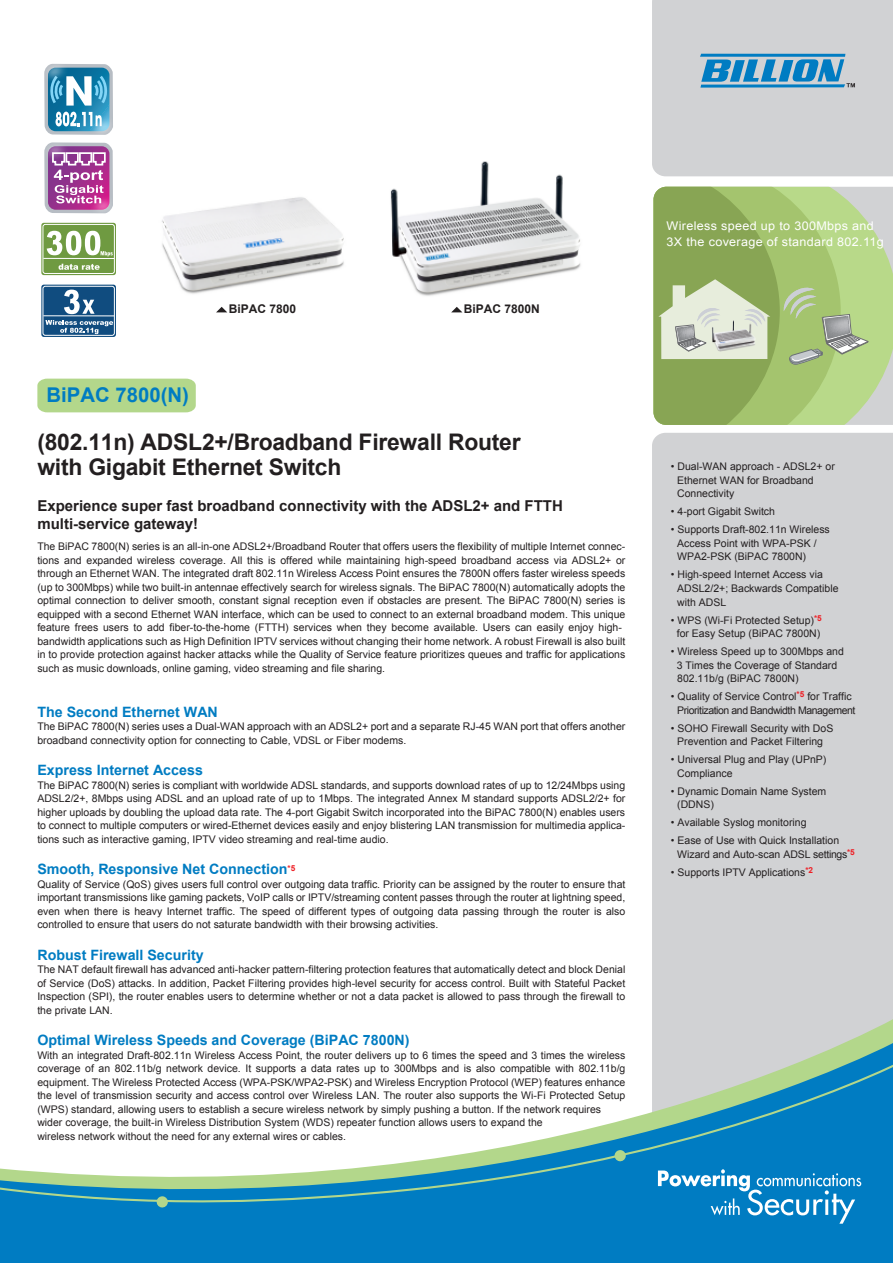
<style>
.page{position:relative;width:893px;height:1263px;background:#fff}
.page>*{position:absolute;margin:0;border:0;box-sizing:border-box;transform-origin:0 0}
.t1{font:700 22.95px/25.8px "Arial";letter-spacing:-.01em;color:#231f20}
.t2{font:700 20.4px "Arial";color:#007cc2}
.t3{font:700 15px/18px "Arial";color:#231f20}
.t4{font:700 14.25px "Arial";color:#007cc2}
.t5{font:12px/15.6px "Arial";letter-spacing:.025em;color:#fff;scale:1.05 1}
.t6{font:700 12px "Arial";color:#231f20}
.t7{font:10.5px/13.5px "Arial";color:#231f20}
.t8{font:10.5px/13.5px "Arial";letter-spacing:-.04em;color:#231f20;text-align:center}
</style>
<div class="page">
<div style="left:652px;top:433px;width:241px;height:577px;background:#d1d2d4"></div>
<div style="left:652px;top:1010px;width:241px;height:25px;background:#d1d2d4"></div>
<svg style="left:0;top:1035px;width:893px;height:228px;fill:#007cc2"></svg>
<svg style="left:0;top:1049px;width:893px;height:160px"></svg>
<svg style="left:658px;top:1169px;width:203px;height:55px;background:#2c93cc"></svg>
<svg style="left:614px;top:1150px;width:12px;height:12px"></svg>
<svg style="left:156px;top:1196px;width:12px;height:12px"></svg>
<svg style="left:869px;top:187px;width:24px;height:238px;background:#c3d5aa"></svg>
<svg style="left:653px;top:187px;width:216px;height:238px;background:#a5bf79"></svg>
<img style="left:709px;top:319px;width:48px;height:34px">
<svg style="left:652px;top:0;width:241px;height:176px;background:#c2ccd2"></svg>
<div style="left:37px;top:379px;width:159px;height:33px;background:#b3d78b"></div>
<div style="left:41px;top:223px;width:75px;height:52px;background:#6f9a41;border-radius:3px"></div>
<div style="left:43px;top:224px;width:72px;height:50px;border:1px solid #fff;border-radius:2px"></div>
<svg style="left:59px;top:264px;width:41px;height:6px"></svg>
<div style="left:41px;top:285px;width:75px;height:52px;background:#104c7f;border-radius:3px"></div>
<div style="left:43px;top:286px;width:72px;height:50px;border:1px solid #fff;border-radius:2px"></div>
<svg style="left:64px;top:290px;width:31px;height:24px"></svg>
<hr style="left:43px;top:315px;width:71px;height:1px;background:#fff">
<svg style="left:45px;top:320px;width:68px;height:14px"></svg>
<svg style="left:44px;top:64px;width:69px;height:30px"></svg>
<img style="left:44px;top:94px;width:69px;height:41px">
<img style="left:42px;top:213px;width:74px;height:49px">
<svg style="left:44px;top:142px;width:69px;height:71px;background:#b774ae"></svg>
<svg style="left:451px;top:307px;width:11px;height:5px"></svg>
<svg style="left:216px;top:307px;width:11px;height:5px"></svg>
<img style="left:390px;top:161px;width:191px;height:135px">
<img style="left:162px;top:197px;width:182px;height:97px">
<h2 class="t2" style="left:47px;top:381px;width:144px">BiPAC 7800(N)</h2>
<p class="t6" style="left:229px;top:301px;width:69px">BiPAC 7800</p>
<p class="t6" style="left:464px;top:301px;width:78px">BiPAC 7800N</p>
<h1 class="t1" style="left:37px;top:429px;width:485px">(802.11n) ADSL2+/Broadband Firewall Router with Gigabit Ethernet Switch</h1>
<h3 class="t3" style="left:37px;top:497px;width:527px">Experience super fast broadband connectivity with the ADSL2+ and FTTH multi-service gateway!</h3>
<p class="t7" style="left:37px;top:540px;width:589px">The BiPAC 7800(N) series is an all-in-one ADSL2+/Broadband Router that offers users the flexibility of multiple Internet connec&shy;tions and expanded wireless coverage. All this is offered while maintaining high-speed broadband access via ADSL2+ or through an Ethernet WAN. The integrated draft 802.11n Wireless Access Point ensures the 7800N offers faster wireless speeds (up to 300Mbps) while two built-in antennae effectively search for wireless signals. The BiPAC 7800(N) automatically adopts the optimal connection to deliver smooth, constant signal reception even if obstacles are present. The BiPAC 7800(N) series is equipped with a second Ethernet WAN interface, which can be used to connect to an external broadband modem. This unique feature frees users to add fiber-to-the-home (FTTH) services when they become available. Users can easily enjoy high&shy;bandwidth applications such as High Definition IPTV services without changing their home network. A robust Firewall is also built in to provide protection against hacker attacks while the Quality of Service feature prioritizes queues and traffic for applications such as music downloads, online gaming, video streaming and file sharing.</p>
<h3 class="t4" style="left:37px;top:702px;width:182px">The Second Ethernet WAN</h3>
<p class="t7" style="left:37px;top:720px;width:589px">The BiPAC 7800(N) series uses a Dual-WAN approach with an ADSL2+ port and a separate RJ-45 WAN port that offers another broadband connectivity option for connecting to Cable, VDSL or Fiber modems.</p>
<h3 class="t4" style="left:37px;top:761px;width:167px">Express Internet Access</h3>
<p class="t7" style="left:37px;top:778px;width:589px;text-align:justify">The BiPAC 7800(N) series is compliant with worldwide ADSL standards, and supports download rates of up to 12/24Mbps using ADSL2/2+, 8Mbps using ADSL and an upload rate of up to 1Mbps. The integrated Annex M standard supports ADSL2/2+ for higher uploads by doubling the upload data rate. The 4-port Gigabit Switch incorporated into the BiPAC 7800(N) enables users to connect to multiple computers or wired-Ethernet devices easily and enjoy blistering LAN transmission for multimedia applica&shy;tions such as interactive gaming, IPTV video streaming and real-time audio.</p>
<h3 class="t4" style="left:37px;top:860px;width:259px">Smooth, Responsive Net Connection<sup>*5</sup></h3>
<p class="t7" style="left:37px;top:877px;width:589px;text-align:justify">Quality of Service (QoS) gives users full control over outgoing data traffic. Priority can be assigned by the router to ensure that important transmissions like gaming packets, VoIP calls or IPTV/streaming content passes through the router at lightning speed, even when there is heavy Internet traffic. The speed of different types of outgoing data passing through the router is also controlled to ensure that users do not saturate bandwidth with their browsing activities.</p>
<h3 class="t4" style="left:37px;top:945px;width:168px">Robust Firewall Security</h3>
<p class="t7" style="left:37px;top:963px;width:589px;text-align:justify">The NAT default firewall has advanced anti-hacker pattern-filtering protection features that automatically detect and block Denial of Service (DoS) attacks. In addition, Packet Filtering provides high-level security for access control. Built with Stateful Packet Inspection (SPI), the router enables users to determine whether or not a data packet is allowed to pass through the firewall to the private LAN.</p>
<h3 class="t4" style="left:37px;top:1031px;width:374px">Optimal Wireless Speeds and Coverage (BiPAC 7800N)</h3>
<p class="t7" style="left:37px;top:1048px;width:589px">With an integrated Draft-802.11n Wireless Access Point, the router delivers up to 6 times the speed and 3 times the wireless coverage of an 802.11b/g network device. It supports a data rates up to 300Mbps and is also compatible with 802.11b/g equipment. The Wireless Protected Access (WPA-PSK/WPA2-PSK) and Wireless Encryption Protocol (WEP) features enhance the level of transmission security and access control over Wireless LAN. The router also supports the Wi-Fi Protected Setup (WPS) standard, allowing users to establish a secure wireless network by simply pushing a button. If the network requires wider coverage, the built-in Wireless Distribution System (WDS) repeater function allows users to expand the<br>wireless network without the need for any external wires or cables.</p>
<p class="t5" style="left:667px;top:218px;width:208px">Wireless speed up to 300Mbps and<br>3X the coverage of standard 802.11g</p>
<p class="t7" style="left:677px;top:460px;width:159px;text-indent:-6px">• Dual-WAN approach - ADSL2+ or<br>Ethernet WAN for Broadband<br>Connectivity</p>
<p class="t7" style="left:671px;top:505px;width:106px">• 4-port Gigabit Switch</p>
<p class="t7" style="left:677px;top:523px;width:154px;text-indent:-6px">• Supports Draft-802.11n Wireless<br>Access Point with WPA-PSK /<br>WPA2-PSK (BiPAC 7800N)</p>
<p class="t7" style="left:677px;top:568px;width:163px;text-indent:-6px">• High-speed Internet Access via<br>ADSL2/2+; Backwards Compatible with ADSL</p>
<p class="t7" style="left:671px;top:613px;width:152px;text-align:center">• WPS (Wi-Fi Protected Setup)<sup>*5 </sup>for Easy Setup (BiPAC 7800N)</p>
<p class="t7" style="left:677px;top:645px;width:169px;text-indent:-6px">• Wireless Speed up to 300Mbps and<br>3 Times the Coverage of Standard<br>802.11b/g (BiPAC 7800N)</p>
<p class="t8" style="left:671px;top:690px;width:186px">• Quality of Service Control<sup>*5</sup> for Traffic<br>Prioritization and Bandwidth Management</p>
<p class="t7" style="left:671px;top:721px;width:164px;text-align:center">• SOHO Firewall Security with DoS<br>Prevention and Packet Filtering</p>
<p class="t7" style="left:677px;top:753px;width:151px;text-indent:-6px">• Universal Plug and Play (UPnP)<br>Compliance</p>
<p class="t7" style="left:677px;top:784px;width:151px;text-indent:-6px">• Dynamic Domain Name System (DDNS)</p>
<p class="t7" style="left:671px;top:816px;width:137px">• Available Syslog monitoring</p>
<p class="t7" style="left:677px;top:834px;width:179px;text-indent:-6px">• Ease of Use with Quick Installation<br>Wizard and Auto-scan ADSL settings<sup>*5</sup></p>
<p class="t7" style="left:671px;top:865px;width:144px">• Supports IPTV Applications<sup>*2</sup></p>
</div>
